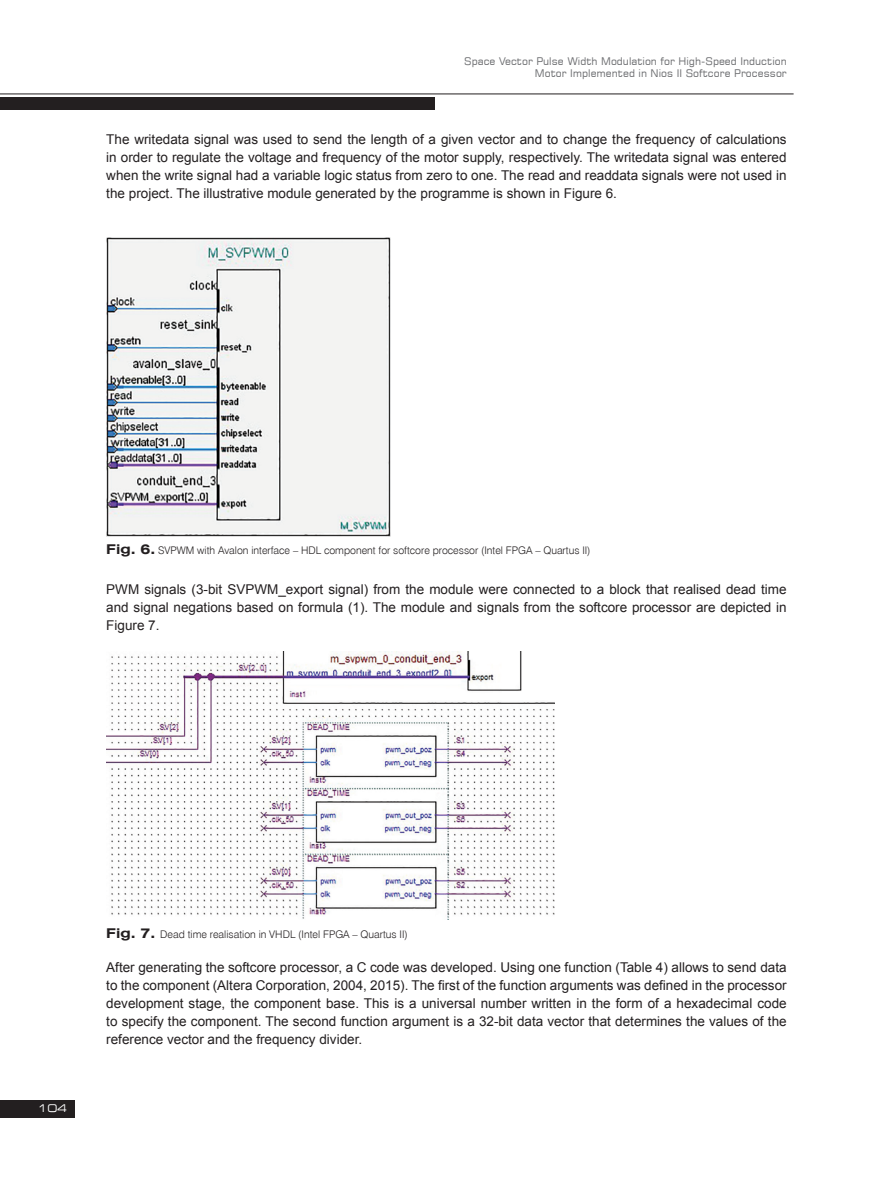
<style>
.page{position:relative;width:893px;height:1178px;background:#fff}
.page>*{position:absolute;margin:0;border:0;box-sizing:border-box;transform-origin:0 0}
.TEKST{font:13.5px/18px "Arial";color:#231f20;text-align:justify}
.Fig__1__text{font:10.5px "Swis 721 Lt EU";color:#231f20}
.t1{font:10.5px/12.6px "Square 721 EU";color:#6c6d70;text-align:right}
.t2{font:10.5px "Square 721 Ex EU";color:#fff}
.s1{font-family:"Swis 721 Ex EU";font-weight:700;font-size:13.5px}
</style>
<div class="page">
<div style="left:0;top:97px;width:435px;height:12px;background:#231f20"></div>
<div style="left:0;top:1100px;width:75px;height:17px;background:#231f20"></div>
<hr style="left:0;top:94px;width:794px;height:1px;background:#231f20">
<img style="left:106px;top:237px;width:284px;height:299px">
<img style="left:106px;top:651px;width:448px;height:269px">
<p class="t1" style="left:464px;top:54px;width:324px">Space Vector Pulse Width Modulation for High-Speed Induction<br>Motor Implemented in Nios II Softcore Processor</p>
<p class="TEKST" style="left:106px;top:130px;width:682px">The writedata signal was used to send the length of a given vector and to change the frequency of calculations in order to regulate the voltage and frequency of the motor supply, respectively. The writedata signal was entered when the write signal had a variable logic status from zero to one. The read and readdata signals were not used in the project. The illustrative module generated by the programme is shown in Figure 6.</p>
<p class="Fig__1__text" style="left:106px;top:544px;width:486px"><span class="s1">Fig. 6.</span> SVPWM with Avalon interface – HDL component for softcore processor (Intel FPGA – Quartus II)</p>
<p class="TEKST" style="left:106px;top:580px;width:682px">PWM signals (3-bit SVPWM_export signal) from the module were connected to a block that realised dead time and signal negations based on formula (1). The module and signals from the softcore processor are depicted in Figure 7.</p>
<p class="t2" style="left:37px;top:1102px;width:31px">104</p>
<p class="Fig__1__text" style="left:106px;top:928px;width:303px"><span class="s1">Fig. 7.</span> Dead time realisation in VHDL (Intel FPGA – Quartus II)</p>
<p class="TEKST" style="left:106px;top:958px;width:682px">After generating the softcore processor, a C code was developed. Using one function (Table 4) allows to send data to the component (Altera Corporation, 2004, 2015). The first of the function arguments was defined in the processor development stage, the component base. This is a universal number written in the form of a hexadecimal code to specify the component. The second function argument is a 32-bit data vector that determines the values of the reference vector and the frequency divider.</p>
</div>
